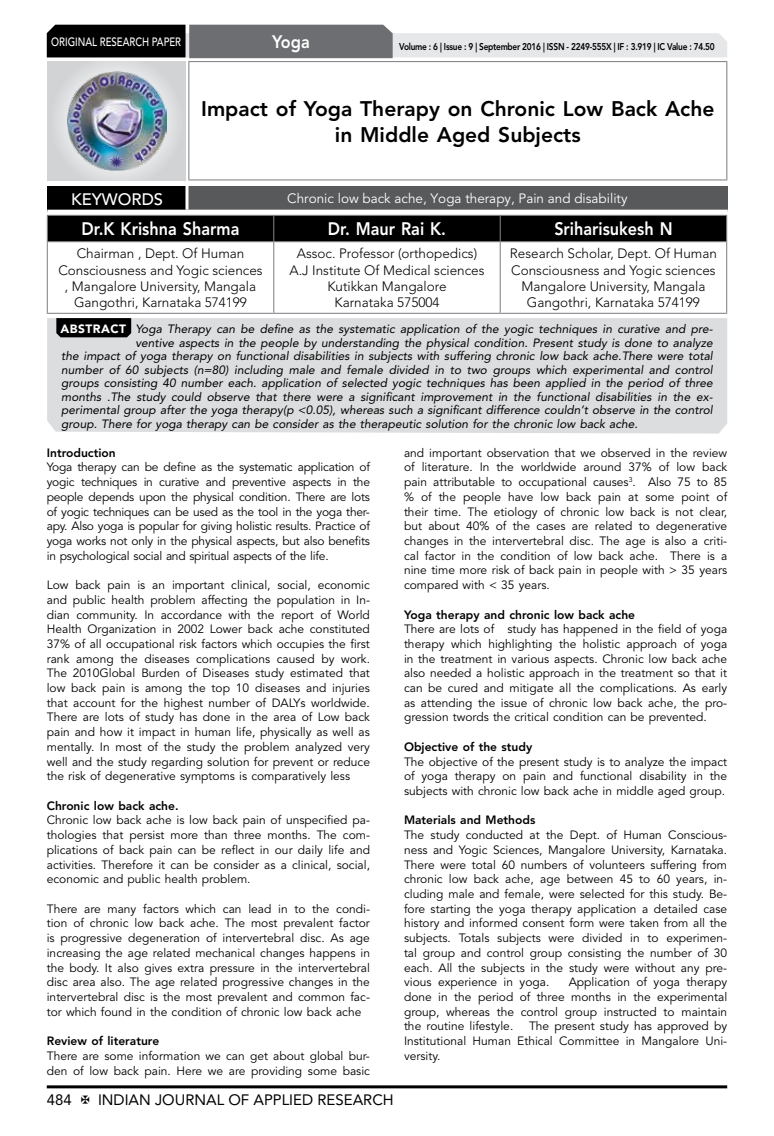
<style>
.page{position:relative;width:774px;height:1136px;background:#fff}
.page>*{position:absolute;margin:0;border:0;box-sizing:border-box;transform-origin:0 0}
.t1{font:800 21px/26.2px "Avenir LT Std";color:#000;text-align:center}
.t2{font:800 18px "Avenir LT Std";color:#fff;scale:.9 1}
.t3{font:500 16.5px "Avenir LT Std";color:#fff}
.t4{font:15px "Avenir LT Std";color:#000}
.t5{font:300 13.5px/16.2px "Avenir LT Std";color:#000;text-align:center}
.t6{font:13.5px "Avenir LT Std";color:#fff}
.t7{font:12px/14.7px "Avenir LT Std";color:#000;text-align:justify}
.t8{font:italic 12px "Avenir LT Std";color:#000}
.t9{font:800 12px "Avenir LT Std";color:#000}
.t10{font:500 12px "Avenir LT Std";color:#fff;scale:.8 1}
.t11{font:800 9.75px "Avenir LT Std";letter-spacing:-.03em;color:#000;scale:.85 1}
.s1{font-weight:900;font-style:normal;color:#fff}
</style>
<div class="page">
<hr style="left:47px;top:1085px;width:680px;height:3px;background:#000">
<div style="left:48px;top:62px;width:137px;height:118px;background:linear-gradient(to right,#d9dadb,#d9dadb)"></div>
<img style="left:68px;top:71px;width:99px;height:100px">
<svg style="left:47px;top:25px;width:680px;height:33px;background:#979899"></svg>
<hr style="left:188px;top:61px;width:539px;height:1px;background:#808285">
<hr style="left:188px;top:62px;width:1px;height:117px;background:#808285">
<hr style="left:726px;top:62px;width:1px;height:117px;background:#808285">
<hr style="left:188px;top:179px;width:539px;height:1px;background:#808285">
<div style="left:47px;top:215px;width:680px;height:26px;background:#000"></div>
<hr style="left:47px;top:241px;width:227px;height:1px;background:#808285">
<hr style="left:47px;top:242px;width:1px;height:71px;background:#808285">
<hr style="left:274px;top:241px;width:226px;height:1px;background:#808285">
<hr style="left:273px;top:242px;width:1px;height:71px;background:#808285">
<hr style="left:500px;top:241px;width:227px;height:1px;background:#808285">
<hr style="left:500px;top:242px;width:1px;height:71px;background:#808285">
<hr style="left:726px;top:242px;width:1px;height:71px;background:#808285">
<hr style="left:47px;top:313px;width:227px;height:1px;background:#808285">
<hr style="left:274px;top:313px;width:226px;height:1px;background:#808285">
<hr style="left:500px;top:313px;width:227px;height:1px;background:#808285">
<div style="left:47px;top:318px;width:680px;height:115px;background:#dcddde"></div>
<svg style="left:56px;top:318px;width:75px;height:19px"></svg>
<div style="left:47px;top:186px;width:140px;height:25px;background:#000"></div>
<div style="left:187px;top:186px;width:541px;height:25px;background:#58595b"></div>
<hr style="left:185px;top:186px;width:3px;height:24px;background:#fff">
<hr style="left:47px;top:210px;width:140px;height:3px;background:#fff">
<hr style="left:187px;top:210px;width:541px;height:3px;background:#fff">
<p class="t10" style="left:51px;top:34px;width:163px">ORIGINAL RESEARCH PAPER</p>
<h2 class="t2" style="left:272px;top:31px;width:43px">Yoga</h2>
<p class="t11" style="left:399px;top:41px;width:373px">Volume : 6 | Issue : 9 | September 2016 | ISSN - 2249-555X | IF : 3.919 | IC Value : 74.50</p>
<h1 class="t1" style="left:201px;top:95px;width:515px">Impact of Yoga Therapy on Chronic Low Back Ache in Middle Aged Subjects</h1>
<h3 class="t3" style="left:71px;top:189px;width:94px">KEYWORDS</h3>
<p class="t6" style="left:287px;top:190px;width:342px">Chronic low back ache, Yoga therapy, Pain and disability</p>
<h2 class="t2" style="left:82px;top:218px;width:177px">Dr.K Krishna Sharma</h2>
<h2 class="t2" style="left:328px;top:218px;width:133px">Dr. Maur Rai K.</h2>
<h2 class="t2" style="left:554px;top:218px;width:133px">Sriharisukesh N</h2>
<p class="t5" style="left:58px;top:245px;width:206px">Chairman , Dept. Of Human<br>Consciousness and Yogic sciences , Mangalore University, Mangala<br>Gangothri, Karnataka 574199</p>
<p class="t5" style="left:289px;top:245px;width:197px">Assoc. Professor (orthopedics)<br>A.J Institute Of Medical sciences<br>Kutikkan Mangalore<br>Karnataka 575004</p>
<p class="t5" style="left:510px;top:245px;width:208px">Research Scholar, Dept. Of Human<br>Consciousness and Yogic sciences<br>Mangalore University, Mangala<br>Gangothri, Karnataka 574199</p>
<p class="t8" style="left:61px;top:322px;width:654px"><span class="s1">ABSTRACT</span> Yoga Therapy can be define as the systematic application of the yogic techniques in curative and pre-</p>
<p class="t8" style="left:135px;top:335px;width:579px">ventive aspects in the people by understanding the physical condition. Present study is done to analyze</p>
<p class="t8" style="left:61px;top:349px;width:653px">the impact of yoga therapy on functional disabilities in subjects with suffering chronic low back ache.There were total</p>
<p class="t8" style="left:61px;top:362px;width:653px">number of 60 subjects (n=80) including male and female divided in to two groups which experimental and control</p>
<p class="t8" style="left:61px;top:376px;width:653px">groups consisting 40 number each. application of selected yogic techniques has been applied in the period of three</p>
<p class="t8" style="left:61px;top:389px;width:653px">months .The study could observe that there were a significant improvement in the functional disabilities in the ex-</p>
<p class="t8" style="left:61px;top:403px;width:653px">perimental group after the yoga therapy(p &lt;0.05), whereas such a significant difference couldn’t observe in the control</p>
<p class="t8" style="left:61px;top:416px;width:578px">group. There for yoga therapy can be consider as the therapeutic solution for the chronic low back ache.</p>
<p class="t9" style="left:47px;top:445px;width:70px">Introduction</p>
<p class="t7" style="left:47px;top:460px;width:325px">Yoga therapy can be define as the systematic application of yogic techniques in curative and preventive aspects in the people depends upon the physical condition. There are lots of yogic techniques can be used as the tool in the yoga ther&shy;apy. Also yoga is popular for giving holistic results. Practice of yoga works not only in the physical aspects, but also benefits in psychological social and spiritual aspects of the life.</p>
<p class="t7" style="left:47px;top:578px;width:325px">Low back pain is an important clinical, social, economic and public health problem affecting the population in In&shy;dian community. In accordance with the report of World Health Organization in 2002 Lower back ache constituted 37% of all occupational risk factors which occupies the first rank among the diseases complications caused by work.<br>The 2010Global Burden of Diseases study estimated that low back pain is among the top 10 diseases and injuries that account for the highest number of DALYs worldwide.<br>There are lots of study has done in the area of Low back pain and how it impact in human life, physically as well as mentally. In most of the study the problem analyzed very well and the study regarding solution for prevent or reduce the risk of degenerative symptoms is comparatively less</p>
<p class="t9" style="left:47px;top:798px;width:133px">Chronic low back ache.</p>
<p class="t7" style="left:47px;top:813px;width:325px">Chronic low back ache is low back pain of unspecified pa&shy;thologies that persist more than three months. The com&shy;plications of back pain can be reflect in our daily life and activities. Therefore it can be consider as a clinical, social, economic and public health problem.</p>
<p class="t7" style="left:47px;top:901px;width:325px">There are many factors which can lead in to the condi&shy;tion of chronic low back ache. The most prevalent factor is progressive degeneration of intervertebral disc. As age increasing the age related mechanical changes happens in the body. It also gives extra pressure in the intervertebral disc area also. The age related progressive changes in the intervertebral disc is the most prevalent and common fac&shy;tor which found in the condition of chronic low back ache</p>
<p class="t9" style="left:47px;top:1033px;width:114px">Review of literature</p>
<p class="t7" style="left:47px;top:1048px;width:325px">There are some information we can get about global bur&shy;den of low back pain. Here we are providing some basic</p>
<p class="t4" style="left:47px;top:1090px;width:27px">484</p>
<p class="t4" style="left:98px;top:1090px;width:297px">INDIAN JOURNAL OF APPLIED RESEARCH</p>
<p class="t7" style="left:404px;top:445px;width:325px">and important observation that we observed in the review of literature. In the worldwide around 37% of low back pain attributable to occupational causes<sup>3</sup>. Also 75 to 85 % of the people have low back pain at some point of their time. The etiology of chronic low back is not clear, but about 40% of the cases are related to degenerative changes in the intervertebral disc. The age is also a criti&shy;cal factor in the condition of low back ache. There is a nine time more risk of back pain in people with &gt; 35 years compared with &lt; 35 years.</p>
<p class="t9" style="left:404px;top:607px;width:233px">Yoga therapy and chronic low back ache</p>
<p class="t7" style="left:404px;top:622px;width:325px">There are lots of study has happened in the field of yoga therapy which highlighting the holistic approach of yoga in the treatment in various aspects. Chronic low back ache also needed a holistic approach in the treatment so that it can be cured and mitigate all the complications. As early as attending the issue of chronic low back ache, the pro&shy;gression twords the critical condition can be prevented.</p>
<p class="t9" style="left:404px;top:739px;width:130px">Objective of the study</p>
<p class="t7" style="left:404px;top:754px;width:325px">The objective of the present study is to analyze the impact of yoga therapy on pain and functional disability in the subjects with chronic low back ache in middle aged group.</p>
<p class="t9" style="left:404px;top:813px;width:133px">Materials and Methods</p>
<p class="t7" style="left:404px;top:827px;width:325px">The study conducted at the Dept. of Human Conscious&shy;ness and Yogic Sciences, Mangalore University, Karnataka.<br>There were total 60 numbers of volunteers suffering from chronic low back ache, age between 45 to 60 years, in&shy;cluding male and female, were selected for this study. Be&shy;fore starting the yoga therapy application a detailed case history and informed consent form were taken from all the subjects. Totals subjects were divided in to experimen&shy;tal group and control group consisting the number of 30 each. All the subjects in the study were without any pre&shy;vious experience in yoga.</p>
<p class="t7" style="left:404px;top:974px;width:325px;text-indent:165px">Application of yoga therapy done in the period of three months in the experimental group, whereas the control group instructed to maintain the routine lifestyle.</p>
<p class="t7" style="left:404px;top:1019px;width:325px;text-indent:125px">The present study has approved by Institutional Human Ethical Committee in Mangalore Uni&shy;versity.</p>
</div>
